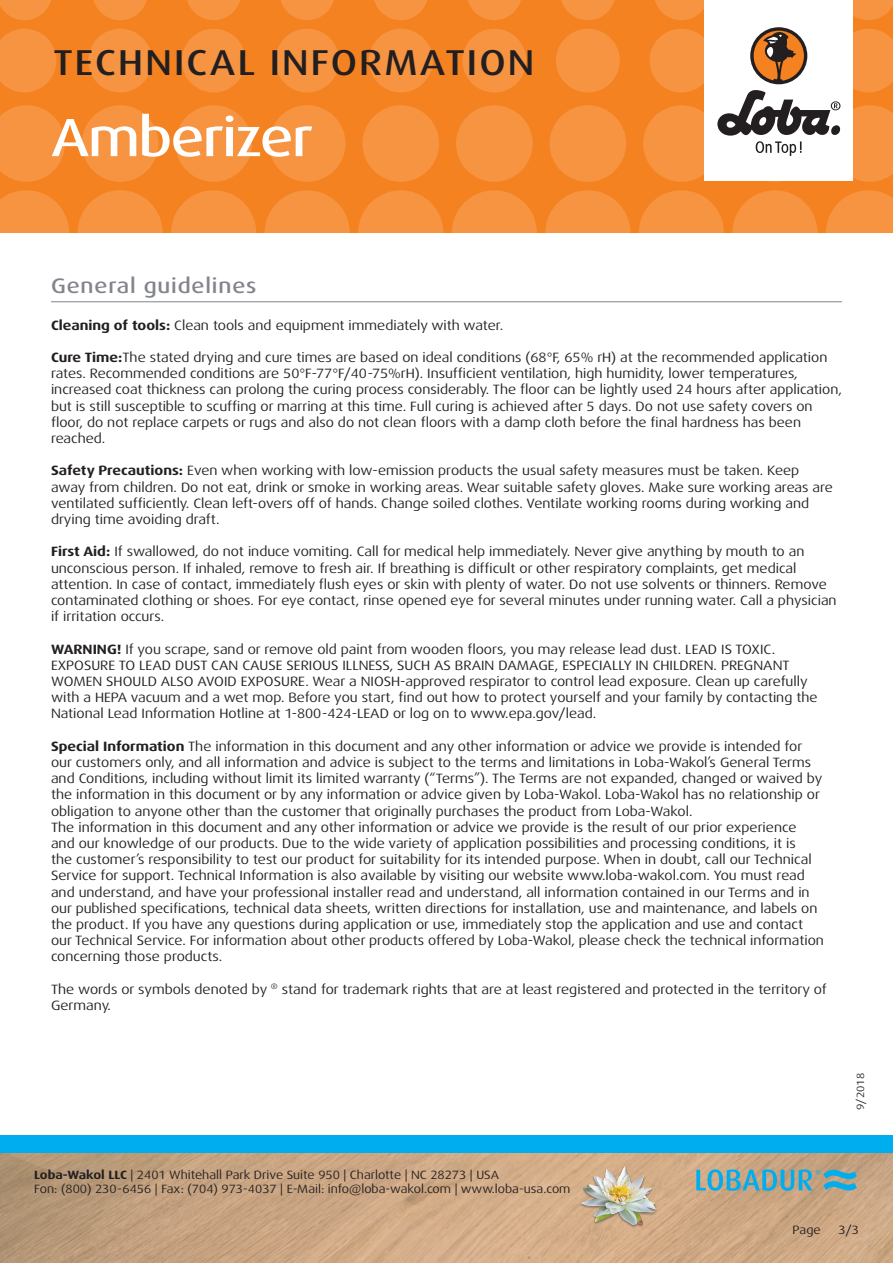
<style>
.page{position:relative;width:893px;height:1263px;background:#fff}
.page>*{position:absolute;margin:0;border:0;box-sizing:border-box;transform-origin:0 0}
.t1{font:500 expanded 54px "Dax Pro";letter-spacing:-.025em;color:#fff}
.t2{font:500 expanded 36px "Dax Pro";letter-spacing:.06em;color:#231f20}
.Titel_grau{font:500 expanded 21px "Dax Pro";letter-spacing:.04em;color:#82858b}
.Text{font:expanded 13.5px/16.2px "Dax Pro";color:#231f20}
.t3{font:expanded 12px/14.4px "Dax Pro";color:#231f20}
.t4{font:expanded 10.5px "Dax Pro";color:#231f20}
.s1{font-weight:700}
</style>
<div class="page">
<div style="left:0;top:0;width:893px;height:233px;background:#f58220"></div>
<svg style="left:0;top:190px;width:69px;height:43px"></svg>
<svg style="left:78px;top:190px;width:85px;height:85px;fill:#f69441"></svg>
<svg style="left:171px;top:190px;width:85px;height:85px;fill:#f69441"></svg>
<svg style="left:265px;top:190px;width:85px;height:85px;fill:#f69441"></svg>
<svg style="left:358px;top:190px;width:85px;height:85px;fill:#f69441"></svg>
<svg style="left:545px;top:190px;width:85px;height:85px;fill:#f69441"></svg>
<svg style="left:452px;top:190px;width:85px;height:85px;fill:#f69441"></svg>
<svg style="left:732px;top:190px;width:85px;height:85px;fill:#f69441"></svg>
<svg style="left:639px;top:190px;width:85px;height:85px;fill:#f69441"></svg>
<svg style="left:826px;top:190px;width:67px;height:43px"></svg>
<svg style="left:0;top:105px;width:65px;height:77px"></svg>
<svg style="left:82px;top:105px;width:76px;height:77px"></svg>
<svg style="left:175px;top:105px;width:77px;height:77px"></svg>
<svg style="left:269px;top:105px;width:76px;height:77px"></svg>
<svg style="left:456px;top:105px;width:77px;height:77px"></svg>
<svg style="left:362px;top:105px;width:77px;height:77px"></svg>
<svg style="left:550px;top:105px;width:76px;height:77px"></svg>
<svg style="left:0;top:29px;width:56px;height:63px"></svg>
<svg style="left:182px;top:29px;width:64px;height:63px"></svg>
<svg style="left:88px;top:29px;width:64px;height:63px"></svg>
<svg style="left:275px;top:29px;width:64px;height:63px"></svg>
<svg style="left:462px;top:29px;width:64px;height:63px"></svg>
<svg style="left:369px;top:29px;width:64px;height:63px"></svg>
<svg style="left:556px;top:29px;width:64px;height:63px"></svg>
<svg style="left:0;top:0;width:51px;height:20px"></svg>
<svg style="left:187px;top:0;width:53px;height:20px"></svg>
<svg style="left:468px;top:0;width:53px;height:20px"></svg>
<svg style="left:655px;top:0;width:49px;height:20px"></svg>
<svg style="left:93px;top:0;width:54px;height:20px"></svg>
<svg style="left:374px;top:0;width:54px;height:20px"></svg>
<svg style="left:281px;top:0;width:53px;height:20px"></svg>
<svg style="left:561px;top:0;width:54px;height:20px"></svg>
<svg style="left:853px;top:0;width:40px;height:20px"></svg>
<img style="left:0;top:1152px;width:893px;height:111px">
<div style="left:0;top:1135px;width:893px;height:17px;background:#00aeef"></div>
<div style="left:704px;top:0;width:149px;height:181px;background:#fff"></div>
<svg style="left:643px;top:28px;width:250px;height:154px"></svg>
<img style="left:578px;top:1161px;width:82px;height:81px">
<svg style="left:696px;top:1169px;width:161px;height:22px;background:#74a7ae"></svg>
<hr style="left:51px;top:301px;width:791px;height:1px;background:#82858b">
<h2 class="t2" style="left:53px;top:40px;width:483px">TECHNICAL INFORMATION</h2>
<p class="t1" style="left:51px;top:103px;width:263px">Amberizer</p>
<p class="Titel_grau" style="left:51px;top:272px;width:207px">General guidelines</p>
<p class="Text" style="left:51px;top:317px;width:454px"><span class="s1">Cleaning of tools:</span> Clean tools and equipment immediately with water.</p>
<p class="Text" style="left:51px;top:349px;width:792px"><span class="s1">Cure Time:</span>The stated drying and cure times are based on ideal conditions (68°F, 65% rH) at the recommended application rates. Recommended conditions are 50°F-77°F/40-75%rH). Insufficient ventilation, high humidity, lower temperatures, increased coat thickness can prolong the curing process considerably. The floor can be lightly used 24 hours after application, but is still susceptible to scuffing or marring at this time. Full curing is achieved after 5 days. Do not use safety covers on floor, do not replace carpets or rugs and also do not clean floors with a damp cloth before the final hardness has been reached.</p>
<p class="Text" style="left:51px;top:463px;width:783px"><span class="s1">Safety Precautions:</span> Even when working with low-emission products the usual safety measures must be taken. Keep away from children. Do not eat, drink or smoke in working areas. Wear suitable safety gloves. Make sure working areas are ventilated sufficiently. Clean left-overs off of hands. Change soiled clothes. Ventilate working rooms during working and drying time avoiding draft.</p>
<p class="Text" style="left:51px;top:544px;width:787px"><span class="s1">First Aid:</span> If swallowed, do not induce vomiting. Call for medical help immediately. Never give anything by mouth to an unconscious person. If inhaled, remove to fresh air. If breathing is difficult or other respiratory complaints, get medical attention. In case of contact, immediately flush eyes or skin with plenty of water. Do not use solvents or thinners. Remove contaminated clothing or shoes. For eye contact, rinse opened eye for several minutes under running water. Call a physician if irritation occurs.</p>
<p class="Text" style="left:51px;top:641px;width:768px"><span class="s1">WARNING!</span> If you scrape, sand or remove old paint from wooden floors, you may release lead dust. LEAD IS TOXIC.<br>EXPOSURE TO LEAD DUST CAN CAUSE SERIOUS ILLNESS, SUCH AS BRAIN DAMAGE, ESPECIALLY IN CHILDREN. PREGNANT WOMEN SHOULD ALSO AVOID EXPOSURE. Wear a NIOSH-approved respirator to control lead exposure. Clean up carefully with a HEPA vacuum and a wet mop. Before you start, find out how to protect yourself and your family by contacting the National Lead Information Hotline at 1-800-424-LEAD or log on to www.epa.gov/lead.</p>
<p class="Text" style="left:51px;top:738px;width:773px"><span class="s1">Special Information</span> The information in this document and any other information or advice we provide is intended for our customers only, and all information and advice is subject to the terms and limitations in Loba-Wakol’s General Terms and Conditions, including without limit its limited warranty (“Terms”). The Terms are not expanded, changed or waived by the information in this document or by any information or advice given by Loba-Wakol. Loba-Wakol has no relationship or obligation to anyone other than the customer that originally purchases the product from Loba-Wakol.</p>
<p class="Text" style="left:51px;top:819px;width:774px">The information in this document and any other information or advice we provide is the result of our prior experience<br>and our knowledge of our products. Due to the wide variety of application possibilities and processing conditions, it is<br>the customer’s responsibility to test our product for suitability for its intended purpose. When in doubt, call our Technical Service for support. Technical Information is also available by visiting our website www.loba-wakol.com. You must read and understand, and have your professional installer read and understand, all information contained in our Terms and in our published specifications, technical data sheets, written directions for installation, use and maintenance, and labels on the product. If you have any questions during application or use, immediately stop the application and use and contact our Technical Service. For information about other products offered by Loba-Wakol, please check the technical information concerning those products.</p>
<p class="Text" style="left:51px;top:981px;width:777px">The words or symbols denoted by <sup>®</sup> stand for trademark rights that are at least registered and protected in the territory of<br>Germany.</p>
<p class="t3" style="left:34px;top:1167px;width:538px"><span class="s1">Loba-Wakol LLC</span> | 2401 Whitehall Park Drive Suite 950 | Charlotte | NC 28273 | USA<br>Fon: (800) 230-6456 | Fax: (704) 973-4037 | E-Mail: info@loba-wakol.com | www.loba-usa.com</p>
<p class="t4" style="left:854px;top:1110px;width:38px;rotate:-90deg">9/2018</p>
<p class="t3" style="left:793px;top:1223px;width:30px">Page</p>
<p class="t3" style="left:838px;top:1223px;width:22px">3/3</p>
</div>
